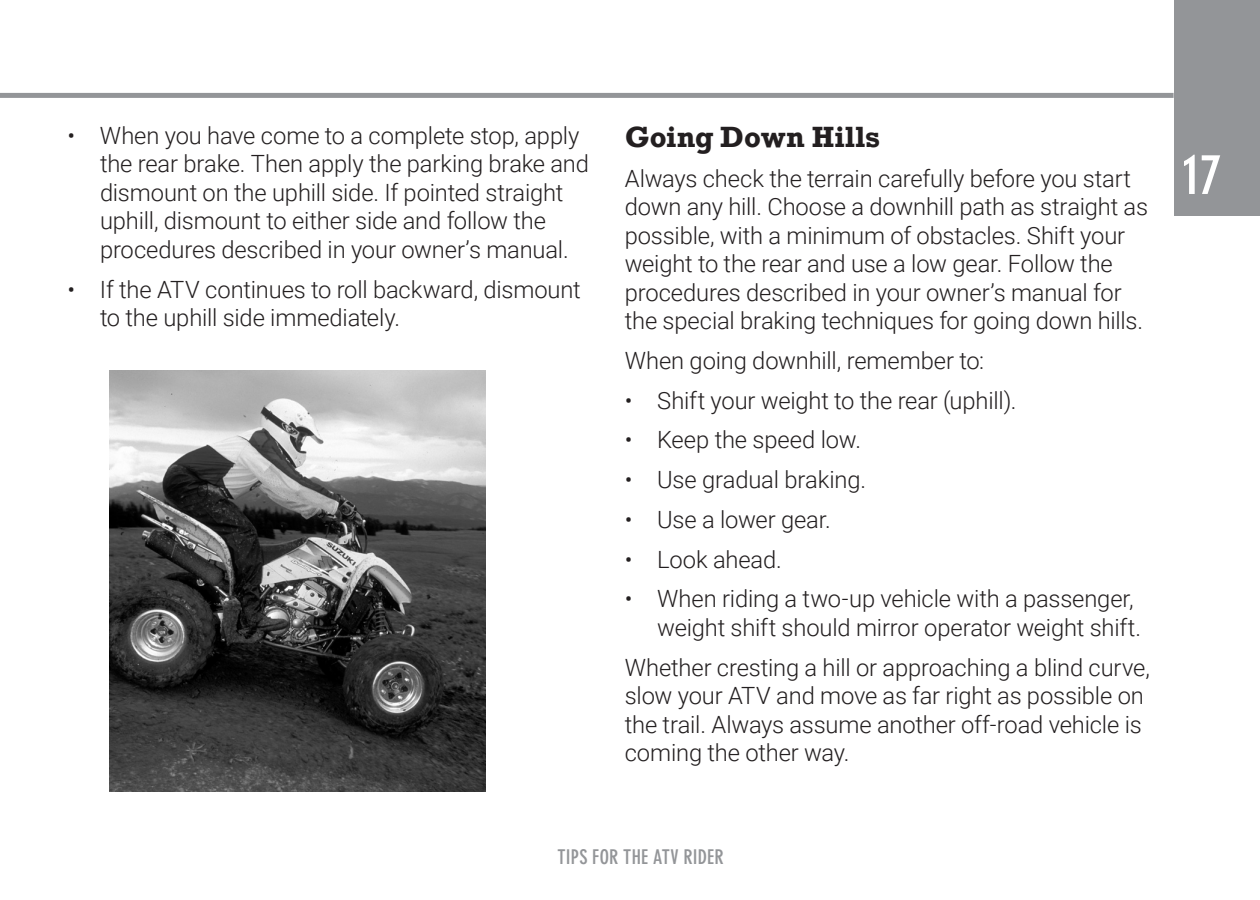
<style>
.page{position:relative;width:1260px;height:900px;background:#fff}
.page>*{position:absolute;margin:0;border:0;box-sizing:border-box;transform-origin:0 0}
.t1{font:60px "Roboto";color:#fff}
.Subhead{font:700 27.5px "Rockwell";color:#231f20}
.Tabs{font:300 23.75px/28.5px "Roboto";letter-spacing:-.005em;color:#231f20}
.Body_Copy{font:300 23.75px/28.5px "Roboto";letter-spacing:-.01em;color:#231f20}
.t2{font:700 condensed 20px "DIN Neuzeit Grotesk Std";letter-spacing:.01em;color:#939598}
</style>
<div class="page">
<div style="left:0;top:93px;width:1174px;height:5px;background:#939598"></div>
<div style="left:1174px;top:0;width:86px;height:216px;background:#939598"></div>
<img style="left:110px;top:371px;width:376px;height:421px">
<p class="Tabs" style="left:100px;top:120px;width:491px;text-indent:-32px">• When you have come to a complete stop, apply the rear brake. Then apply the parking brake and dismount on the uphill side. If pointed straight uphill, dismount to either side and follow the procedures described in your owner’s manual.</p>
<p class="Tabs" style="left:100px;top:274px;width:482px;text-indent:-32px">• If the ATV continues to roll backward, dismount to the uphill side immediately.</p>
<p class="Subhead" style="left:625px;top:119px;width:257px">Going Down Hills</p>
<p class="Body_Copy" style="left:625px;top:163px;width:525px">Always check the terrain carefully before you start down any hill. Choose a downhill path as straight as possible, with a minimum of obstacles. Shift your weight to the rear and use a low gear. Follow the procedures described in your owner’s manual for the special braking techniques for going down hills.</p>
<p class="Body_Copy" style="left:625px;top:345px;width:361px">When going downhill, remember to:</p>
<p class="Tabs" style="left:625px;top:385px;width:393px">• Shift your weight to the rear (uphill).</p>
<p class="Tabs" style="left:625px;top:425px;width:238px">• Keep the speed low.</p>
<p class="Tabs" style="left:625px;top:464px;width:243px">• Use gradual braking.</p>
<p class="Tabs" style="left:625px;top:504px;width:208px">• Use a lower gear.</p>
<p class="Tabs" style="left:625px;top:544px;width:159px">• Look ahead.</p>
<p class="Tabs" style="left:657px;top:584px;width:485px;text-indent:-32px">• When riding a two-up vehicle with a passenger, weight shift should mirror operator weight shift.</p>
<p class="Body_Copy" style="left:625px;top:652px;width:527px">Whether cresting a hill or approaching a blind curve, slow your ATV and move as far right as possible on the trail. Always assume another off-road vehicle is coming the other way.</p>
<p class="t2" style="left:558px;top:845px;width:168px">TIPS FOR THE ATV RIDER</p>
<h1 class="t1" style="left:1183px;top:134px;width:69px">17</h1>
</div>
